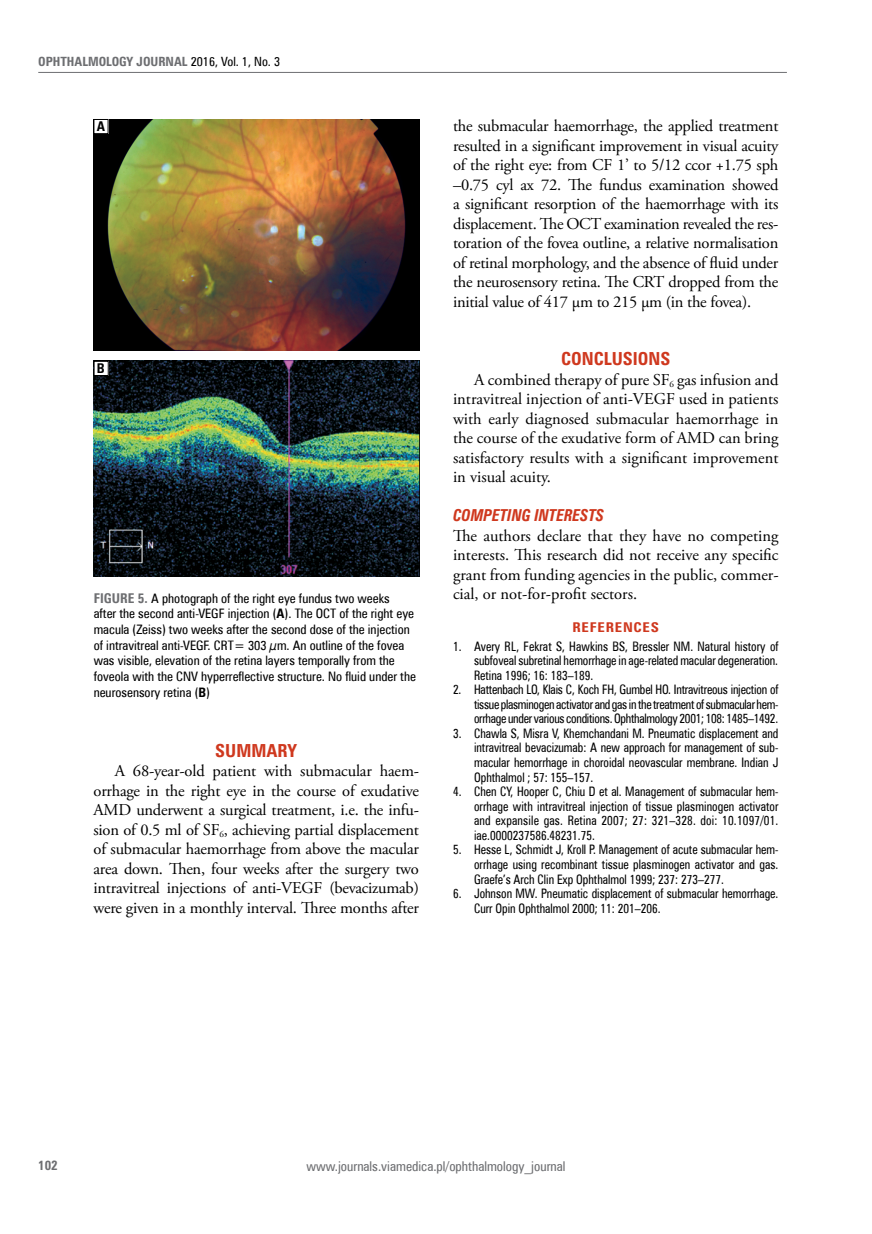
<style>
.page{position:relative;width:872px;height:1234px;background:#fff}
.page>*{position:absolute;margin:0;border:0;box-sizing:border-box;transform-origin:0 0}
.t1{font:700 18px "Zurich Cn EU";color:#cf381e}
.t2{font:16.5px/19.5px "Adobe Garamond Pro";letter-spacing:-.01em;color:#000;text-align:justify}
.t3{font:italic 700 16.5px "Zurich Cn EU";color:#cf381e;scale:.92 1}
.t4{font:13.5px "Zurich Cn EU";color:#6d6e71}
.t5{font:700 13.5px "Zurich Cn EU";color:#cf381e;scale:1.1 1}
.t6{font:700 13.5px "Zurich Cn EU";color:#6d6e71}
.t7{font:700 13.5px "Zurich Cn EU";color:#000}
.t8{font:700 13.2px "Zurich Cn EU";color:#6d6e71}
.t9{font:13.05px/14.5px "Zurich Cn EU";color:#000;text-align:justify;scale:.9 1}
.t10{font:13.05px/15.6px "Zurich Cn EU";color:#000}
.t11{font:700 12.75px "Zurich Cn EU";color:#6d6e71}
.s1{font-weight:400;color:#000}
.s2{font-weight:700;font-size:13.5px;color:#6d6e71}
.s3{font-weight:700}
</style>
<div class="page">
<hr style="left:38px;top:72px;width:749px;height:1px;background:#6d6e71">
<img style="left:94px;top:119px;width:325px;height:231px">
<img style="left:94px;top:361px;width:325px;height:215px">
<div style="left:94px;top:119px;width:14px;height:15px;background:#fff"></div>
<div style="left:94px;top:119px;width:14px;height:15px;border:1px solid #000"></div>
<div style="left:94px;top:361px;width:14px;height:14px;background:#fff"></div>
<div style="left:94px;top:361px;width:15px;height:15px;border:1px solid #000"></div>
<p class="t11" style="left:38px;top:53px;width:243px">OPHTHALMOLOGY JOURNAL <span class="s1">2016, Vol. 1, No. 3</span></p>
<p class="t7" style="left:97px;top:118px;width:10px">A</p>
<p class="t7" style="left:97px;top:360px;width:9px">B</p>
<p class="t6" style="left:94px;top:589px;width:15px">FIGURE</p>
<p class="t10" style="left:94px;top:590px;width:324px;text-indent:44px"><span class="s2">5.</span> A photograph of the right eye fundus two weeks<br>after the second anti-VEGF injection (<span class="s3">A</span>). The OCT of the right eye macula (Zeiss) two weeks after the second dose of the injection of intravitreal anti-VEGF. CRT= 303 μm. An outline of the fovea was visible, elevation of the retina layers temporally from the foveola with the CNV hyperreflective structure. No fluid under the neurosensory retina (<span class="s3">B</span>)</p>
<p class="t1" style="left:215px;top:738px;width:83px">SUMMARY</p>
<p class="t2" style="left:94px;top:761px;width:327px;text-indent:21px">A 68-year-old patient with submacular haem&shy;orrhage in the right eye in the course of exudative AMD underwent a surgical treatment, i.e. the infu&shy;sion of 0.5 ml of SF<sub>6</sub>, achieving partial displacement of submacular haemorrhage from above the macular area down. Then, four weeks after the surgery two intravitreal injections of anti-VEGF (bevacizumab) were given in a monthly interval. Three months after</p>
<p class="t2" style="left:453px;top:117px;width:327px">the submacular haemorrhage, the applied treatment resulted in a significant improvement in visual acuity of the right eye: from CF 1’ to 5/12 ccor +1.75 sph –0.75 cyl ax 72. The fundus examination showed a significant resorption of the haemorrhage with its displacement. The OCT examination revealed the res&shy;toration of the fovea outline, a relative normalisation of retinal morphology, and the absence of fluid under the neurosensory retina. The CRT dropped from the initial value of 417 μm to 215 μm (in the fovea).</p>
<p class="t1" style="left:561px;top:347px;width:111px">CONCLUSIONS</p>
<p class="t2" style="left:453px;top:370px;width:327px;text-indent:21px">A combined therapy of pure SF<sub>6</sub> gas infusion and intravitreal injection of anti-VEGF used in patients with early diagnosed submacular haemorrhage in the course of the exudative form of AMD can bring satisfactory results with a significant improvement in visual acuity.</p>
<p class="t3" style="left:453px;top:505px;width:166px">COMPETING INTERESTS</p>
<p class="t2" style="left:453px;top:526px;width:327px">The authors declare that they have no competing interests. This research did not receive any specific grant from funding agencies in the public, commer&shy;cial, or not-for-profit sectors.</p>
<p class="t5" style="left:572px;top:618px;width:32px">REFEREN</p>
<p class="t5" style="left:633px;top:618px;width:16px">CES</p>
<p class="t9" style="left:474px;top:638px;width:340px;text-indent:-21px">1. Avery RL, Fekrat S, Hawkins BS, Bressler NM. Natural history of subfoveal subretinal hemorrhage in age-related macular degeneration.<br>Retina 1996; 16: 183–189.</p>
<p class="t9" style="left:474px;top:682px;width:340px;text-indent:-21px">2. Hattenbach LO, Klais C, Koch FH, Gumbel HO. Intravitreous injection of tissue plasminogen activator and gas in the treatment of submacular hem&shy;orrhage under various conditions. Ophthalmology 2001; 108: 1485–1492.</p>
<p class="t9" style="left:474px;top:725px;width:340px;text-indent:-21px">3. Chawla S, Misra V, Khemchandani M. Pneumatic displacement and intravitreal bevacizumab: A new approach for management of sub&shy;macular hemorrhage in choroidal neovascular membrane. Indian J Ophthalmol ; 57: 155–157.</p>
<p class="t9" style="left:474px;top:784px;width:340px;text-indent:-21px">4. Chen CY, Hooper C, Chiu D et al. Management of submacular hem&shy;orrhage with intravitreal injection of tissue plasminogen activator and expansile gas. Retina 2007; 27: 321–328. doi: 10.1097/01. iae.0000237586.48231.75.</p>
<p class="t9" style="left:474px;top:842px;width:340px;text-indent:-21px">5. Hesse L, Schmidt J, Kroll P. Management of acute submacular hem&shy;orrhage using recombinant tissue plasminogen activator and gas.<br>Graefe’s Arch Clin Exp Ophthalmol 1999; 237: 273–277.</p>
<p class="t9" style="left:474px;top:885px;width:340px;text-indent:-21px">6. Johnson MW. Pneumatic displacement of submacular hemorrhage.<br>Curr Opin Ophthalmol 2000; 11: 201–206.</p>
<p class="t8" style="left:38px;top:1157px;width:21px">102</p>
<p class="t4" style="left:306px;top:1157px;width:260px">www.journals.viamedica.pl/ophthalmology_journal</p>
</div>
